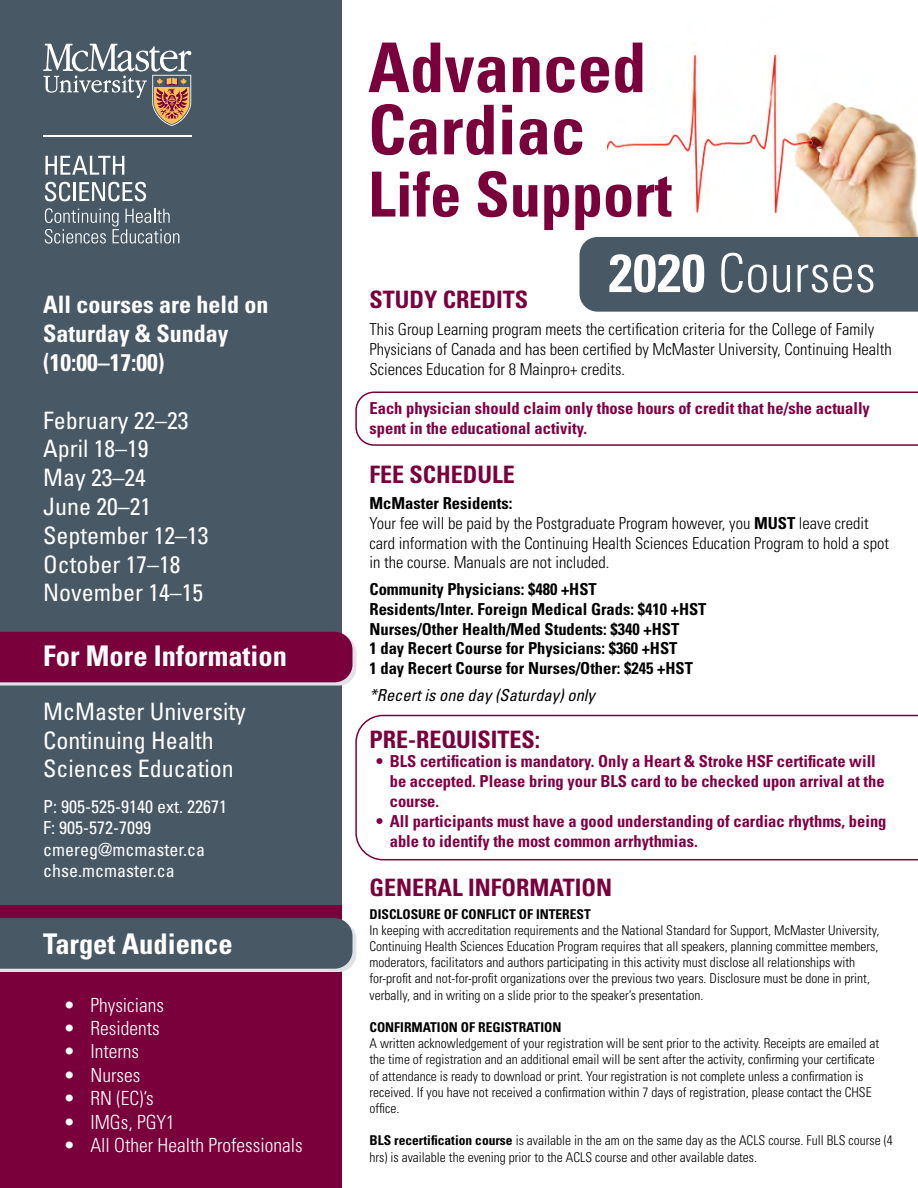
<style>
.page{position:relative;width:918px;height:1188px;background:#fff}
.page>*{position:absolute;margin:0;border:0;box-sizing:border-box;transform-origin:0 0}
.t1{font:700 condensed 68.7px/62.2px "Univers LT Std";color:#7a003c}
.t2{font:700 condensed 62.25px "Univers LT Std";color:#7a003c}
.t3{font:300 condensed 53.4px "Univers LT Std";letter-spacing:.01em;color:#fff}
.t4{font:700 condensed 28.5px "Univers LT Std";color:#fff}
.t5{font:condensed 24px "Univers LT Std";color:#fff}
.Cap_Headers{font:700 condensed 24px "Univers LT Std";color:#7a003c}
.t6{font:700 condensed 24px "Univers LT Std";color:#fff}
.t7{font:300 condensed 19.5px "Univers LT Std";color:#fff}
.t8{font:condensed 18px "Univers LT Std";color:#fff}
.Body{font:300 condensed 16.5px/19.8px "Univers LT Std";color:#000}
.Body-2{font:700 condensed 16.5px/19.8px "Univers LT Std";color:#800043}
.Body-3{font:700 condensed 16.5px "Univers LT Std";color:#000}
.Body-4{font:italic condensed 16.5px "Univers";color:#000}
.Body-5{font:300 condensed 13.5px/16.2px "Univers LT Std";color:#000}
.Body-6{font:700 condensed 13.5px "Univers LT Std";color:#000}
.s1{font-weight:700}
</style>
<div class="page">
<svg style="left:355px;top:714px;width:563px;height:147px"></svg>
<div style="left:0;top:0;width:342px;height:906px;background:#485865"></div>
<div style="left:0;top:906px;width:342px;height:282px;background:#7a003c"></div>
<img style="left:607px;top:53px;width:311px;height:184px">
<svg style="left:0;top:632px;width:356px;height:54px;background:#801148"></svg>
<svg style="left:355px;top:392px;width:563px;height:54px"></svg>
<div style="left:580px;top:237px;width:338px;height:75px;background:#485865"></div>
<svg style="left:0;top:918px;width:356px;height:54px;background:#53626e"></svg>
<svg style="left:43px;top:44px;width:148px;height:82px"></svg>
<hr style="left:43px;top:135px;width:148px;height:1px;background:#fff">
<svg style="left:45px;top:156px;width:79px;height:19px"></svg>
<svg style="left:45px;top:182px;width:25px;height:19px"></svg>
<hr style="left:73px;top:182px;width:3px;height:19px;background:#fff">
<svg style="left:79px;top:182px;width:67px;height:19px"></svg>
<svg style="left:45px;top:208px;width:134px;height:36px"></svg>
<p class="t6" style="left:43px;top:290px;width:227px">All courses are held on</p>
<p class="t6" style="left:43px;top:319px;width:187px">Saturday &amp; Sunday</p>
<p class="t6" style="left:43px;top:348px;width:123px">(10:00–17:00)</p>
<p class="t5" style="left:43px;top:405px;width:147px">February 22–23</p>
<p class="t5" style="left:43px;top:434px;width:107px">April 18–19</p>
<p class="t5" style="left:43px;top:462px;width:104px">May 23–24</p>
<p class="t5" style="left:43px;top:491px;width:109px">June 20–21</p>
<p class="t5" style="left:43px;top:520px;width:167px">September 12–13</p>
<p class="t5" style="left:43px;top:549px;width:139px">October 17–18</p>
<p class="t5" style="left:43px;top:578px;width:161px">November 14–15</p>
<p class="t4" style="left:43px;top:639px;width:245px">For More Information</p>
<p class="t5" style="left:43px;top:696px;width:204px">McMaster University</p>
<p class="t5" style="left:43px;top:725px;width:172px">Continuing Health</p>
<p class="t5" style="left:43px;top:754px;width:192px">Sciences Education</p>
<p class="t8" style="left:43px;top:795px;width:185px">P: 905-525-9140 ext. 22671</p>
<p class="t8" style="left:43px;top:816px;width:109px">F: 905-572-7099</p>
<p class="t8" style="left:43px;top:838px;width:163px">cmereg@mcmaster.ca</p>
<p class="t8" style="left:43px;top:860px;width:133px">chse.mcmaster.ca</p>
<p class="t4" style="left:43px;top:926px;width:191px">Target Audience</p>
<p class="t7" style="left:63px;top:993px;width:102px">• Physicians</p>
<p class="t7" style="left:63px;top:1016px;width:98px">• Residents</p>
<p class="t7" style="left:63px;top:1040px;width:77px">• Interns</p>
<p class="t7" style="left:63px;top:1063px;width:78px">• Nurses</p>
<p class="t7" style="left:63px;top:1087px;width:92px">• RN (EC)’s</p>
<p class="t7" style="left:63px;top:1110px;width:113px">• IMGs, PGY1</p>
<p class="t7" style="left:63px;top:1133px;width:241px">• All Other Health Professionals</p>
<p class="t1" style="left:368px;top:36px;width:280px">Advanced<br>Cardiac</p>
<p class="t2" style="left:368px;top:156px;width:306px">Life Support</p>
<p class="t3" style="left:609px;top:241px;width:269px"><span class="s1">2020</span> Courses</p>
<p class="Cap_Headers" style="left:370px;top:285px;width:160px">STUDY CREDITS</p>
<p class="Body" style="left:370px;top:319px;width:524px">This Group Learning program meets the certification criteria for the College of Family<br>Physicians of Canada and has been certified by McMaster University, Continuing Health<br>Sciences Education for 8 Mainpro+ credits.</p>
<p class="Body-2" style="left:370px;top:398px;width:502px">Each physician should claim only those hours of credit that he/she actually spent in the educational activity.</p>
<p class="Cap_Headers" style="left:370px;top:459px;width:147px">FEE SCHEDULE</p>
<p class="Body-3" style="left:370px;top:493px;width:144px">McMaster Residents:</p>
<p class="Body" style="left:370px;top:513px;width:521px">Your fee will be paid by the Postgraduate Program however, you <span class="s1">MUST</span> leave credit card information with the Continuing Health Sciences Education Program to hold a spot in the course. Manuals are not included.</p>
<p class="Body-3" style="left:370px;top:579px;width:229px">Community Physicians: $480 +HST</p>
<p class="Body-3" style="left:370px;top:599px;width:339px">Residents/Inter. Foreign Medical Grads: $410 +HST</p>
<p class="Body-3" style="left:370px;top:619px;width:311px">Nurses/Other Health/Med Students: $340 +HST</p>
<p class="Body-3" style="left:370px;top:638px;width:309px">1 day Recert Course for Physicians: $360 +HST</p>
<p class="Body-3" style="left:370px;top:658px;width:325px">1 day Recert Course for Nurses/Other: $245 +HST</p>
<p class="Body-4" style="left:370px;top:684px;width:227px">*Recert is one day (Saturday) only</p>
<p class="Cap_Headers" style="left:370px;top:724px;width:172px">PRE-REQUISITES:</p>
<p class="Body-2" style="left:390px;top:752px;width:496px;text-indent:-14px">• BLS certification is mandatory. Only a Heart &amp; Stroke HSF certificate will be accepted. Please bring your BLS card to be checked upon arrival at the course.</p>
<p class="Body-2" style="left:390px;top:811px;width:498px;text-indent:-14px">• All participants must have a good understanding of cardiac rhythms, being able to identify the most common arrhythmias.</p>
<p class="Cap_Headers" style="left:370px;top:872px;width:244px">GENERAL INFORMATION</p>
<p class="Body-6" style="left:370px;top:905px;width:223px">DISCLOSURE OF CONFLICT OF INTEREST</p>
<p class="Body-5" style="left:370px;top:922px;width:511px">In keeping with accreditation requirements and the National Standard for Support, McMaster University, Continuing Health Sciences Education Program requires that all speakers, planning committee members, moderators, facilitators and authors participating in this activity must disclose all relationships with for-profit and not-for-profit organizations over the previous two years. Disclosure must be done in print, verbally, and in writing on a slide prior to the speaker’s presentation.</p>
<p class="Body-6" style="left:370px;top:1019px;width:193px">CONFIRMATION OF REGISTRATION</p>
<p class="Body-5" style="left:370px;top:1035px;width:511px">A written acknowledgement of your registration will be sent prior to the activity. Receipts are emailed at the time of registration and an additional email will be sent after the activity, confirming your certificate of attendance is ready to download or print. Your registration is not complete unless a confirmation is received. If you have not received a confirmation within 7 days of registration, please contact the CHSE office.</p>
<p class="Body-5" style="left:370px;top:1133px;width:525px"><span class="s1">BLS recertification course</span> is available in the am on the same day as the ACLS course. Full BLS course (4 hrs) is available the evening prior to the ACLS course and other available dates.</p>
</div>
